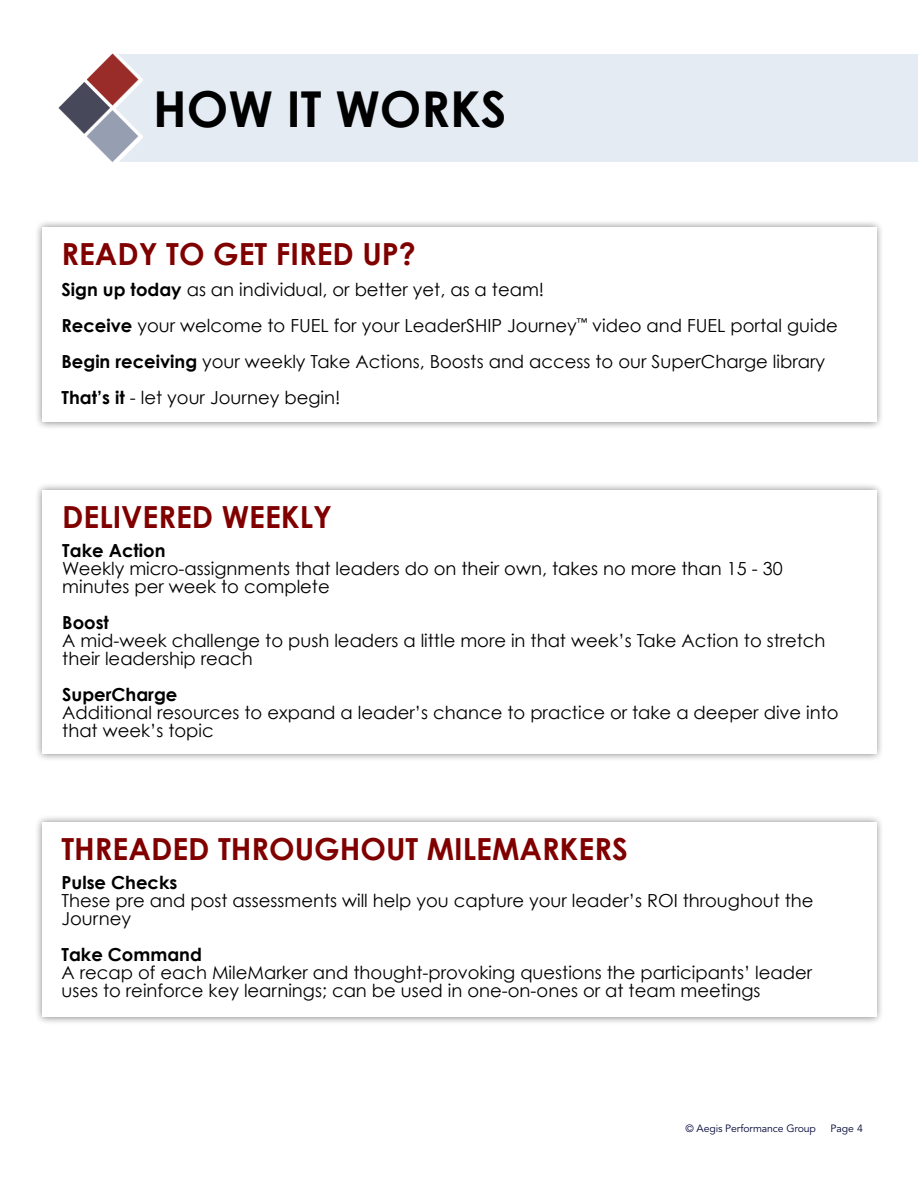
<style>
.page{position:relative;width:918px;height:1188px;background:#fff}
.page>*{position:absolute;margin:0;border:0;box-sizing:border-box;transform-origin:0 0}
.t1{font:700 49.5px "Century Gothic";color:#000}
.t2{font:700 30.45px "Century Gothic";color:#800000}
.t3{font:18px/18px "Century Gothic";color:#000}
.t4{font:700 18px "Century Gothic";color:#000}
.t5{font:10.5px "Avenir LT Std";letter-spacing:-.01em;color:#000538}
.s1{font-weight:700}
</style>
<div class="page">
<div style="left:111px;top:54px;width:807px;height:108px;background:#e4ebf2"></div>
<img style="left:58px;top:53px;width:84px;height:110px">
<div style="left:34px;top:219px;width:850px;height:211px;background:#000;opacity:.5"></div>
<div style="left:42px;top:228px;width:834px;height:194px;background:#fff"></div>
<div style="left:34px;top:482px;width:850px;height:280px;background:#000;opacity:.5"></div>
<div style="left:42px;top:490px;width:834px;height:264px;background:#fff"></div>
<div style="left:34px;top:814px;width:850px;height:211px;background:#000;opacity:.5"></div>
<div style="left:42px;top:822px;width:834px;height:195px;background:#fff"></div>
<h1 class="t1" style="left:153px;top:89px;width:355px">HOW IT WORKS</h1>
<h2 class="t2" style="left:62px;top:243px;width:356px">READY TO GET FIRED UP?</h2>
<p class="t3" style="left:62px;top:273px;width:778px;line-height:36px"><span class="s1">Sign up today</span> as an individual, or better yet, as a team!<br><span class="s1">Receive</span> your welcome to FUEL for your LeaderSHIP Journey<sup>™</sup> video and FUEL portal guide <span class="s1">Begin receiving</span> your weekly Take Actions, Boosts and access to our SuperCharge library <span class="s1">That’s it</span> - let your Journey begin!</p>
<h2 class="t2" style="left:62px;top:505px;width:271px">DELIVERED WEEKLY</h2>
<p class="t4" style="left:62px;top:543px;width:105px">Take Action</p>
<p class="t3" style="left:62px;top:561px;width:722px">Weekly micro-assignments that leaders do on their own, takes no more than 15 - 30 minutes per week to complete</p>
<p class="t4" style="left:62px;top:615px;width:48px">Boost</p>
<p class="t3" style="left:62px;top:633px;width:765px">A mid-week challenge to push leaders a little more in that week’s Take Action to stretch their leadership reach</p>
<p class="t4" style="left:62px;top:687px;width:117px">SuperCharge</p>
<p class="t3" style="left:62px;top:705px;width:778px">Additional resources to expand a leader’s chance to practice or take a deeper dive into that week’s topic</p>
<h2 class="t2" style="left:62px;top:837px;width:568px">THREADED THROUGHOUT MILEMARKERS</h2>
<p class="t4" style="left:62px;top:875px;width:117px">Pulse Checks</p>
<p class="t3" style="left:62px;top:893px;width:754px">These pre and post assessments will help you capture your leader’s ROI throughout the<br>Journey</p>
<p class="t4" style="left:62px;top:947px;width:142px">Take Command</p>
<p class="t3" style="left:62px;top:965px;width:752px">A recap of each MileMarker and thought-provoking questions the participants’ leader uses to reinforce key learnings; can be used in one-on-ones or at team meetings</p>
<p class="t5" style="left:685px;top:1124px;width:132px">© Aegis Performance Group</p>
<p class="t5" style="left:830px;top:1124px;width:34px">Page 4</p>
</div>
